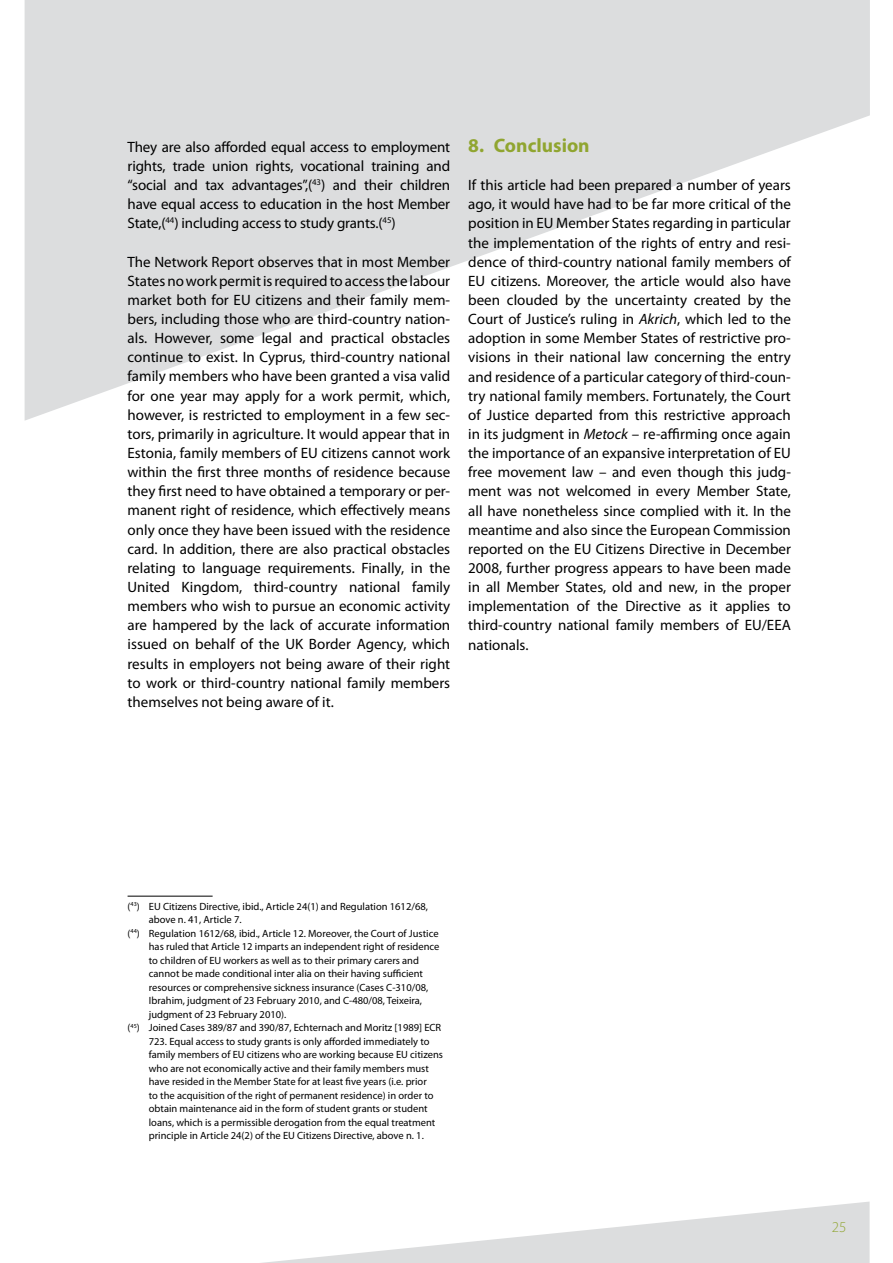
<style>
.page{position:relative;width:893px;height:1263px;background:#fff}
.page>*{position:absolute;margin:0;border:0;box-sizing:border-box;transform-origin:0 0}
.t1{font:700 19.5px "Myriad Pro";color:#90a530}
.t2{font:15px/19.2px "Myriad Pro";color:#000;text-align:justify}
.t3{font:300 15px "Myriad Pro";color:#90a530}
.t4{font:10.5px "Myriad Pro";color:#000}
.s1{font-style:italic}
</style>
<div class="page">
<svg style="left:262px;top:1201px;width:608px;height:62px"></svg>
<svg style="left:25px;top:0;width:845px;height:421px;fill:#dcddde"></svg>
<hr style="left:128px;top:896px;width:85px;height:1px;background:#000">
<p class="t2" style="left:128px;top:137px;width:324px">They are also afforded equal access to employment rights, trade union rights, vocational training and “social and tax advantages”,(<sup>43</sup>) and their children have equal access to education in the host Member State,(<sup>44</sup>) including access to study grants.(<sup>45</sup>)</p>
<p class="t2" style="left:128px;top:252px;width:324px">The Network Report observes that in most Member States no work permit is required to access the labour market both for EU citizens and their family mem&shy;bers, including those who are third-country nation&shy;als. However, some legal and practical obstacles continue to exist. In Cyprus, third-country national family members who have been granted a visa valid for one year may apply for a work permit, which, however, is restricted to employment in a few sec&shy;tors, primarily in agriculture. It would appear that in Estonia, family members of EU citizens cannot work within the first three months of residence because they first need to have obtained a temporary or per&shy;manent right of residence, which effectively means only once they have been issued with the residence card. In addition, there are also practical obstacles relating to language requirements. Finally, in the United Kingdom, third-country national family members who wish to pursue an economic activity are hampered by the lack of accurate information issued on behalf of the UK Border Agency, which results in employers not being aware of their right to work or third-country national family members themselves not being aware of it.</p>
<h1 class="t1" style="left:468px;top:133px;width:123px">8. Conclusion</h1>
<p class="t2" style="left:468px;top:175px;width:324px">If this article had been prepared a number of years ago, it would have had to be far more critical of the position in EU Member States regarding in particular the implementation of the rights of entry and resi&shy;dence of third-country national family members of EU citizens. Moreover, the article would also have been clouded by the uncertainty created by the Court of Justice’s ruling in <span class="s1">Akrich</span>, which led to the adoption in some Member States of restrictive pro&shy;visions in their national law concerning the entry and residence of a particular category of third-coun&shy;try national family members. Fortunately, the Court of Justice departed from this restrictive approach in its judgment in <span class="s1">Metock</span> – re-affirming once again the importance of an expansive interpretation of EU free movement law – and even though this judg&shy;ment was not welcomed in every Member State, all have nonetheless since complied with it. In the meantime and also since the European Commission reported on the EU Citizens Directive in December 2008, further progress appears to have been made in all Member States, old and new, in the proper implementation of the Directive as it applies to third-country national family members of EU/EEA nationals.</p>
<p class="t4" style="left:128px;top:900px;width:302px">(<sup>43</sup>) EU Citizens Directive, ibid., Article 24(1) and Regulation 1612/68,</p>
<p class="t4" style="left:149px;top:913px;width:94px">above n. 41, Article 7.</p>
<p class="t4" style="left:128px;top:927px;width:313px">(<sup>44</sup>) Regulation 1612/68, ibid., Article 12. Moreover, the Court of Justice</p>
<p class="t4" style="left:149px;top:940px;width:292px">has ruled that Article 12 imparts an independent right of residence</p>
<p class="t4" style="left:149px;top:954px;width:272px">to children of EU workers as well as to their primary carers and</p>
<p class="t4" style="left:149px;top:967px;width:276px">cannot be made conditional inter alia on their having sufficient</p>
<p class="t4" style="left:149px;top:981px;width:281px">resources or comprehensive sickness insurance (Cases C-310/08,</p>
<p class="t4" style="left:149px;top:994px;width:275px">Ibrahim, judgment of 23 February 2010, and C-480/08, Teixeira,</p>
<p class="t4" style="left:149px;top:1008px;width:139px">judgment of 23 February 2010).</p>
<p class="t4" style="left:128px;top:1021px;width:315px">(<sup>45</sup>) Joined Cases 389/87 and 390/87, Echternach and Moritz [1989] ECR</p>
<p class="t4" style="left:149px;top:1035px;width:282px">723. Equal access to study grants is only afforded immediately to</p>
<p class="t4" style="left:149px;top:1048px;width:296px">family members of EU citizens who are working because EU citizens</p>
<p class="t4" style="left:149px;top:1062px;width:282px">who are not economically active and their family members must</p>
<p class="t4" style="left:149px;top:1075px;width:279px">have resided in the Member State for at least five years (i.e. prior</p>
<p class="t4" style="left:149px;top:1089px;width:286px">to the acquisition of the right of permanent residence) in order to</p>
<p class="t4" style="left:149px;top:1102px;width:280px">obtain maintenance aid in the form of student grants or student</p>
<p class="t4" style="left:149px;top:1116px;width:288px">loans, which is a permissible derogation from the equal treatment</p>
<p class="t4" style="left:149px;top:1129px;width:276px">principle in Article 24(2) of the EU Citizens Directive, above n. 1.</p>
<p class="t3" style="left:832px;top:1219px;width:16px">25</p>
</div>
